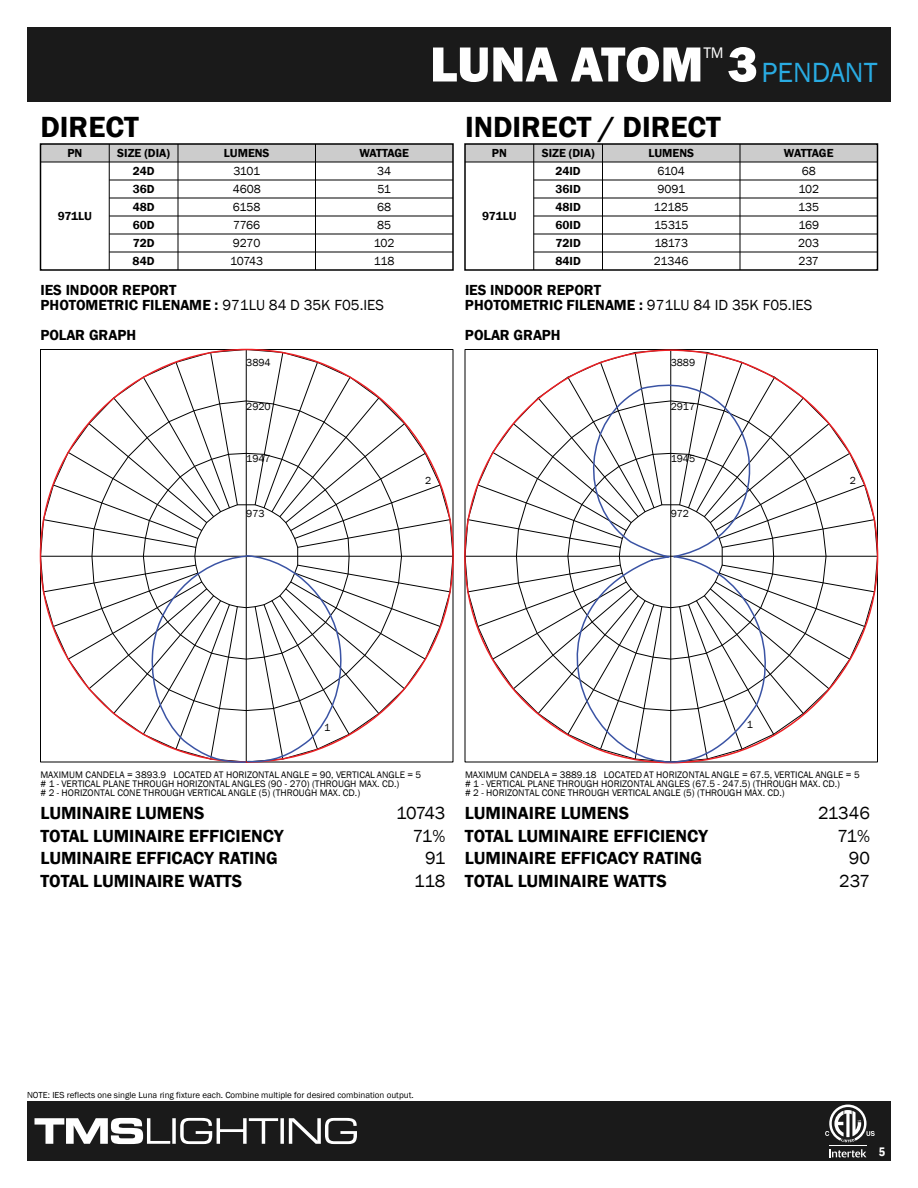
<style>
.page{position:relative;width:918px;height:1188px;background:#fff}
.page>*{position:absolute;margin:0;border:0;box-sizing:border-box;transform-origin:0 0}
.t1{font:800 51px "Franklin Gothic";color:#fff}
.t2{font:600 30px "Franklin Gothic";color:#000}
.t3{font:28.5px "Franklin Gothic";color:#29abe2}
.t4{font:600 18px "Franklin Gothic";color:#000}
.t5{font:18px "Franklin Gothic";letter-spacing:-.025em;color:#000}
.t6{font:15.75px "Franklin Gothic";color:#fff}
.t7{font:600 15px/15px "Franklin Gothic";color:#000}
.t8{font:600 condensed 12.75px "Franklin Gothic";color:#fff}
.t9{font:600 12px/18px "Franklin Gothic";color:#000}
.t10{font:12px/18px "Franklin Gothic";letter-spacing:-.005em;color:#000}
.t11{font:600 12px "Franklin Gothic";letter-spacing:-.025em;color:#000}
.t12{font:12px/18px "Franklin Gothic";letter-spacing:-.03em;color:#000}
.t13{font:10.5px "Franklin Gothic";letter-spacing:-.005em;color:#000}
.t14{font:9.75px/9px "Franklin Gothic";color:#010101}
.t15{font:9px "Franklin Gothic";color:#000}
.s1{font-weight:800;font-size:51px;color:#fff}
.s2{font-weight:400}
</style>
<div class="page">
<div style="left:465px;top:144px;width:69px;height:18px;background:#ccc"></div>
<div style="left:740px;top:144px;width:138px;height:18px;background:#ccc"></div>
<div style="left:603px;top:144px;width:137px;height:18px;background:#ccc"></div>
<div style="left:534px;top:144px;width:68px;height:18px;background:#ccc"></div>
<hr style="left:465px;top:162px;width:413px;height:1px;background:#000">
<hr style="left:602px;top:144px;width:1px;height:126px;background:#000">
<hr style="left:533px;top:144px;width:1px;height:126px;background:#000">
<hr style="left:740px;top:144px;width:1px;height:126px;background:#000">
<hr style="left:534px;top:180px;width:344px;height:1px;background:#000">
<hr style="left:534px;top:216px;width:344px;height:1px;background:#000">
<hr style="left:534px;top:198px;width:344px;height:1px;background:#000">
<hr style="left:534px;top:234px;width:344px;height:1px;background:#000">
<hr style="left:534px;top:252px;width:344px;height:1px;background:#000">
<div style="left:315px;top:144px;width:138px;height:18px;background:#ccc"></div>
<div style="left:178px;top:144px;width:138px;height:18px;background:#ccc"></div>
<div style="left:109px;top:144px;width:69px;height:18px;background:#ccc"></div>
<div style="left:40px;top:144px;width:69px;height:18px;background:#ccc"></div>
<div style="left:27px;top:1101px;width:864px;height:60px;background:#1a1a1a"></div>
<svg style="left:829px;top:1149px;width:37px;height:8px"></svg>
<hr style="left:829px;top:1145px;width:38px;height:1px;background:#fff">
<svg style="left:825px;top:1105px;width:50px;height:37px"></svg>
<div style="left:40px;top:143px;width:414px;height:128px;border:2px solid #000"></div>
<hr style="left:178px;top:144px;width:1px;height:126px;background:#000">
<hr style="left:109px;top:144px;width:1px;height:126px;background:#000">
<hr style="left:315px;top:144px;width:1px;height:126px;background:#000">
<hr style="left:109px;top:180px;width:344px;height:1px;background:#000">
<hr style="left:109px;top:216px;width:344px;height:1px;background:#000">
<hr style="left:109px;top:198px;width:344px;height:1px;background:#000">
<div style="left:464px;top:143px;width:414px;height:128px;border:2px solid #000"></div>
<svg style="left:34px;top:1118px;width:323px;height:26px"></svg>
<div style="left:27px;top:27px;width:864px;height:75px;background:#1a1a1a"></div>
<hr style="left:109px;top:234px;width:344px;height:1px;background:#000">
<hr style="left:109px;top:252px;width:344px;height:1px;background:#000">
<hr style="left:40px;top:162px;width:413px;height:1px;background:#000">
<svg style="left:464px;top:349px;width:414px;height:414px"></svg>
<svg style="left:476px;top:360px;width:317px;height:404px"></svg>
<svg style="left:43px;top:352px;width:408px;height:411px"></svg>
<h1 class="t1" style="left:430px;top:31px;width:275px">LUNA ATOM</h1>
<h3 class="t6" style="left:703px;top:42px;width:22px">TM</h3>
<h3 class="t3" style="left:728px;top:54px;width:151px"><span class="s1">3</span>PENDANT</h3>
<h2 class="t2" style="left:40px;top:109px;width:100px">DIRECT</h2>
<h2 class="t2" style="left:465px;top:109px;width:257px">INDIRECT / DIRECT</h2>
<p class="t9" style="left:67px;top:144px;width:16px">PN</p>
<p class="t9" style="left:117px;top:144px;width:54px">SIZE (DIA)</p>
<p class="t9" style="left:224px;top:144px;width:47px">LUMENS</p>
<p class="t11" style="left:359px;top:146px;width:51px">WATTAGE</p>
<p class="t9" style="left:133px;top:162px;width:23px">24D</p>
<p class="t10" style="left:377px;top:162px;width:16px">34<br>51</p>
<p class="t10" style="left:233px;top:162px;width:30px">3101<br>4608</p>
<p class="t9" style="left:133px;top:180px;width:23px">36D</p>
<p class="t9" style="left:492px;top:144px;width:16px">PN</p>
<p class="t9" style="left:542px;top:144px;width:54px">SIZE (DIA)</p>
<p class="t9" style="left:648px;top:144px;width:47px">LUMENS</p>
<p class="t11" style="left:784px;top:146px;width:51px">WATTAGE</p>
<p class="t9" style="left:555px;top:162px;width:27px">24ID<br>36ID</p>
<p class="t10" style="left:798px;top:162px;width:22px">68<br>102</p>
<p class="t10" style="left:657px;top:162px;width:29px">6104<br>9091</p>
<p class="t9" style="left:58px;top:207px;width:36px">971LU</p>
<p class="t9" style="left:133px;top:198px;width:23px">48D<br>60D</p>
<p class="t10" style="left:377px;top:198px;width:16px">68<br>85</p>
<p class="t10" style="left:233px;top:198px;width:29px">6158<br>7766</p>
<p class="t9" style="left:482px;top:207px;width:36px">971LU</p>
<p class="t9" style="left:555px;top:198px;width:27px">48ID<br>60ID</p>
<p class="t10" style="left:798px;top:198px;width:23px">135<br>169</p>
<p class="t10" style="left:654px;top:198px;width:36px">12185<br>15315</p>
<p class="t9" style="left:133px;top:234px;width:23px">72D<br>84D</p>
<p class="t10" style="left:374px;top:234px;width:22px">102<br>118</p>
<p class="t12" style="left:230px;top:234px;width:34px">9270<br>10743</p>
<p class="t9" style="left:555px;top:234px;width:27px">72ID<br>84ID</p>
<p class="t10" style="left:798px;top:234px;width:23px">203<br>237</p>
<p class="t10" style="left:654px;top:234px;width:36px">18173<br>21346</p>
<h3 class="t7" style="left:40px;top:283px;width:345px">IES INDOOR REPORT<br>PHOTOMETRIC FILENAME : <span class="s2">971LU 84 D 35K F05.IES</span></h3>
<h3 class="t7" style="left:40px;top:328px;width:97px">POLAR GRAPH</h3>
<h3 class="t7" style="left:465px;top:283px;width:349px">IES INDOOR REPORT<br>PHOTOMETRIC FILENAME : <span class="s2">971LU 84 ID 35K F05.IES</span></h3>
<h3 class="t7" style="left:465px;top:328px;width:97px">POLAR GRAPH</h3>
<p class="t13" style="left:246px;top:356px;width:26px">3894</p>
<p class="t13" style="left:671px;top:356px;width:26px">3889</p>
<p class="t13" style="left:246px;top:400px;width:26px">2920</p>
<p class="t13" style="left:671px;top:400px;width:26px">2917</p>
<p class="t13" style="left:246px;top:452px;width:26px">1947</p>
<p class="t13" style="left:246px;top:507px;width:20px">973</p>
<p class="t13" style="left:425px;top:474px;width:8px">2</p>
<p class="t13" style="left:671px;top:452px;width:26px">1945</p>
<p class="t13" style="left:671px;top:507px;width:20px">972</p>
<p class="t13" style="left:850px;top:474px;width:8px">2</p>
<p class="t13" style="left:324px;top:721px;width:8px">1</p>
<p class="t13" style="left:747px;top:718px;width:8px">1</p>
<p class="t14" style="left:40px;top:770px;width:382px">MAXIMUM CANDELA = 3893.9 LOCATED AT HORIZONTAL ANGLE = 90, VERTICAL ANGLE = 5 # 1 - VERTICAL PLANE THROUGH HORIZONTAL ANGLES (90 - 270) (THROUGH MAX. CD.)<br># 2 - HORIZONTAL CONE THROUGH VERTICAL ANGLE (5) (THROUGH MAX. CD.)</p>
<p class="t14" style="left:465px;top:770px;width:396px">MAXIMUM CANDELA = 3889.18 LOCATED AT HORIZONTAL ANGLE = 67.5, VERTICAL ANGLE = 5 # 1 - VERTICAL PLANE THROUGH HORIZONTAL ANGLES (67.5 - 247.5) (THROUGH MAX. CD.)<br># 2 - HORIZONTAL CONE THROUGH VERTICAL ANGLE (5) (THROUGH MAX. CD.)</p>
<h3 class="t4" style="left:40px;top:802px;width:166px">LUMINAIRE LUMENS</h3>
<h3 class="t5" style="left:396px;top:802px;width:51px">10743</h3>
<h3 class="t4" style="left:40px;top:824px;width:244px">TOTAL LUMINAIRE EFFICIENCY</h3>
<h3 class="t5" style="left:413px;top:824px;width:34px">71%</h3>
<h3 class="t4" style="left:40px;top:847px;width:239px">LUMINAIRE EFFICACY RATING</h3>
<h3 class="t5" style="left:425px;top:847px;width:22px">91</h3>
<h3 class="t4" style="left:40px;top:869px;width:203px">TOTAL LUMINAIRE WATTS</h3>
<h3 class="t5" style="left:414px;top:869px;width:33px">118</h3>
<h3 class="t4" style="left:465px;top:802px;width:166px">LUMINAIRE LUMENS</h3>
<h3 class="t5" style="left:818px;top:802px;width:53px">21346</h3>
<h3 class="t4" style="left:465px;top:824px;width:244px">TOTAL LUMINAIRE EFFICIENCY</h3>
<h3 class="t5" style="left:837px;top:824px;width:34px">71%</h3>
<h3 class="t4" style="left:465px;top:847px;width:239px">LUMINAIRE EFFICACY RATING</h3>
<h3 class="t5" style="left:849px;top:847px;width:23px">90</h3>
<h3 class="t4" style="left:465px;top:869px;width:203px">TOTAL LUMINAIRE WATTS</h3>
<h3 class="t5" style="left:839px;top:869px;width:32px">237</h3>
<p class="t15" style="left:27px;top:1089px;width:388px">NOTE: IES reflects one single Luna ring fixture each. Combine multiple for desired combination output.</p>
<h3 class="t8" style="left:879px;top:1143px;width:8px">5</h3>
</div>
